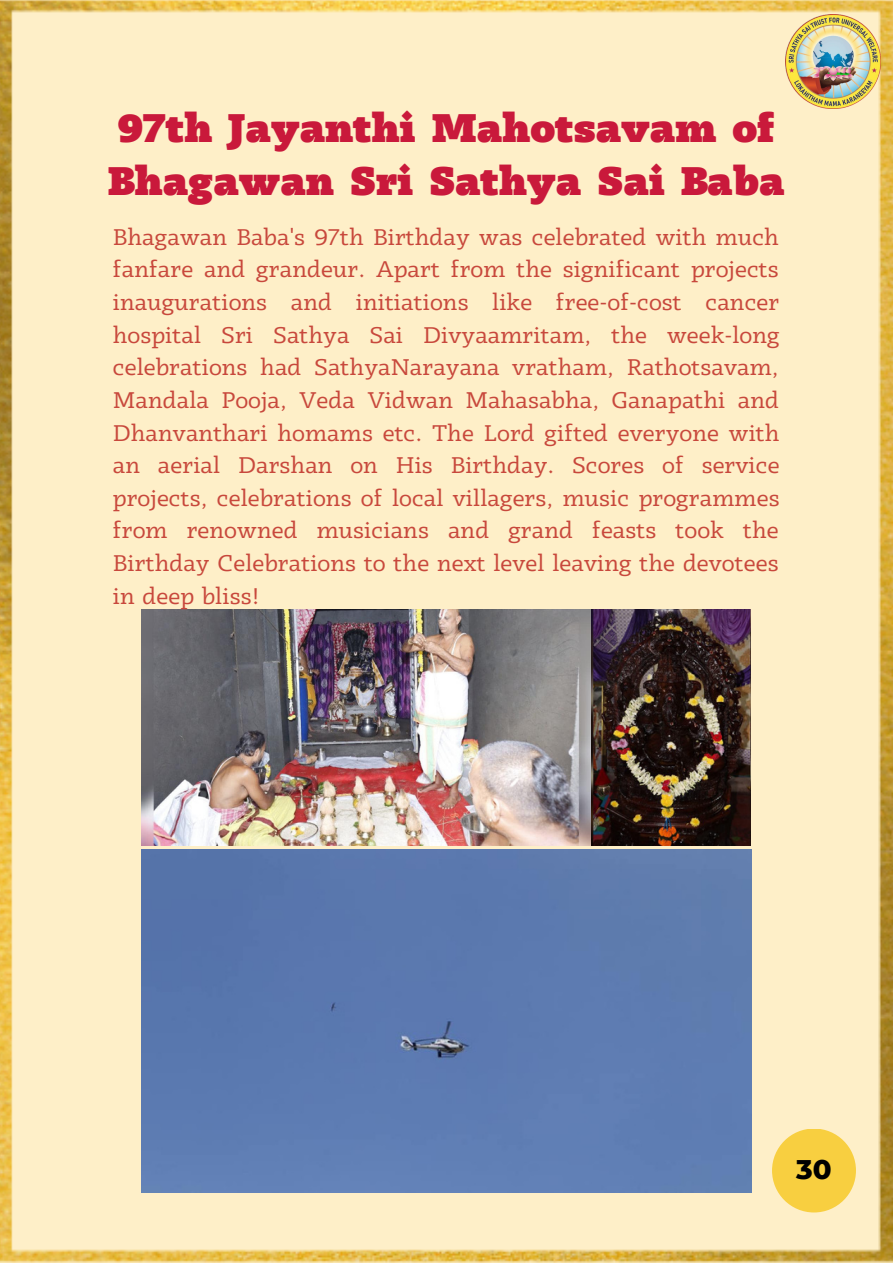
<style>
.page{position:relative;width:893px;height:1264px;background:#fff}
.page>*{position:absolute;margin:0;border:0;box-sizing:border-box;transform-origin:0 0}
.t1{font:800 39px/54px "Radcliffe";color:#c9193b}
.t2{font:800 27.6px "Montserrat";color:#000}
.t3{font:24px/32.5px "Radcliffe";color:#c8483c;text-align:justify}
</style>
<div class="page">
<img style="left:0;top:0;width:892px;height:1262px">
<div style="left:772px;top:1128px;width:83px;height:84px;background:#f8cf40;border-radius:50%"></div>
<img style="left:785px;top:14px;width:95px;height:95px">
<img style="left:141px;top:609px;width:609px;height:236px">
<div style="left:141px;top:850px;width:610px;height:342px;background:#5d7bb0"></div>
<h1 class="t1" style="left:108px;top:104px;width:678px">97th Jayanthi Mahotsavam of<br>Bhagawan Sri Sathya Sai Baba</h1>
<p class="t3" style="left:113px;top:222px;width:668px">Bhagawan Baba's 97th Birthday was celebrated with much fanfare and grandeur. Apart from the significant projects inaugurations and initiations like free-of-cost cancer hospital Sri Sathya Sai Divyaamritam, the week-long celebrations had SathyaNarayana vratham, Rathotsavam, Mandala Pooja, Veda Vidwan Mahasabha, Ganapathi and Dhanvanthari homams etc. The Lord gifted everyone with an aerial Darshan on His Birthday. Scores of service projects, celebrations of local villagers, music programmes from renowned musicians and grand feasts took the Birthday Celebrations to the next level leaving the devotees in deep bliss!</p>
<p class="t2" style="left:796px;top:1152px;width:37px">30</p>
</div>
